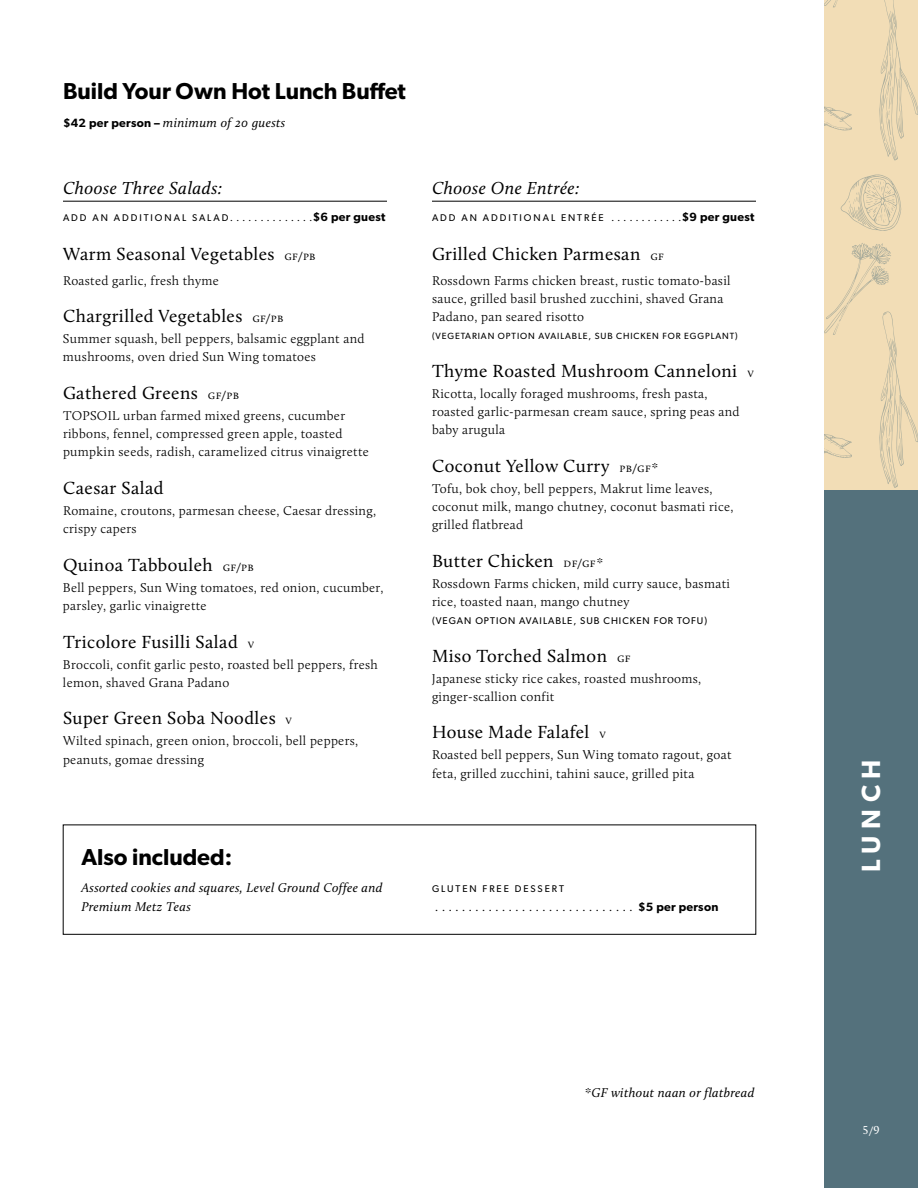
<style>
.page{position:relative;width:918px;height:1188px;background:#fff}
.page>*{position:absolute;margin:0;border:0;box-sizing:border-box;transform-origin:0 0}
.t1{font:600 26.4px "Gibson";letter-spacing:.25em;color:#fff}
.t2{font:600 23.1px "Gibson";color:#000}
.t3{font:18.15px "Calluna";letter-spacing:.025em;color:#000}
.t4{font:italic 18px "Calluna";letter-spacing:.025em;color:#000}
.t5{font:300 13.2px/18.1px "Calluna";letter-spacing:.025em;color:#000}
.t6{font:italic 13.2px/18.1px "Calluna";letter-spacing:.025em;color:#000}
.t7{font:600 12px "Gibson";letter-spacing:.025em;color:#000}
.t8{font:12px "Calluna";color:#fff}
.t9{font:9.75px "Gibson";letter-spacing:.2em;color:#000}
.t10{font:9.75px "Gibson";letter-spacing:.1em;color:#000}
.t11{font:9px "Gibson";letter-spacing:.1em;color:#000}
.s1{font-family:"Gibson";font-weight:600;font-style:normal;font-size:12px}
.s2{font-family:"Calluna";font-weight:300;font-size:12px}
.s3{font-weight:300;font-size:13.2px}
.s4{font-style:italic;font-size:13.2px}
.s5{font-family:"Gibson";font-weight:600;font-size:12px}
</style>
<div class="page">
<div style="left:824px;top:490px;width:94px;height:698px;background:#54717c"></div>
<div style="left:824px;top:0;width:94px;height:490px;background:#f2ddb6"></div>
<svg style="left:841px;top:174px;width:60px;height:57px"></svg>
<svg style="left:824px;top:0;width:94px;height:160px"></svg>
<svg style="left:824px;top:243px;width:94px;height:245px"></svg>
<hr style="left:63px;top:201px;width:324px;height:1px;background:#000">
<hr style="left:432px;top:201px;width:324px;height:1px;background:#000">
<h2 class="t2" style="left:63px;top:78px;width:344px">Build Your Own Hot Lunch Buffet</h2>
<p class="t6" style="left:63px;top:114px;width:224px"><span class="s1">$42 per person –</span> minimum of 20 guests</p>
<h3 class="t4" style="left:63px;top:177px;width:161px">Choose Three Salads:</h3>
<p class="t9" style="left:63px;top:211px;width:172px">ADD AN ADDITIONAL SALAD<span class="s2">.............</span></p>
<p class="t7" style="left:313px;top:209px;width:74px">$6 per guest</p>
<h3 class="t3" style="left:63px;top:243px;width:254px">Warm Seasonal Vegetables <span class="s3">gf/pb</span></h3>
<p class="t5" style="left:63px;top:271px;width:157px">Roasted garlic, fresh thyme</p>
<h3 class="t3" style="left:63px;top:305px;width:222px">Chargrilled Vegetables <span class="s3">gf/pb</span></h3>
<p class="t5" style="left:63px;top:330px;width:303px">Summer squash, bell peppers, balsamic eggplant and mushrooms, oven dried Sun Wing tomatoes</p>
<h3 class="t3" style="left:63px;top:382px;width:178px">Gathered Greens <span class="s3">gf/pb</span></h3>
<p class="t5" style="left:63px;top:407px;width:307px">TOPSOIL urban farmed mixed greens, cucumber ribbons, fennel, compressed green apple, toasted pumpkin seeds, radish, caramelized citrus vinaigrette</p>
<h3 class="t3" style="left:63px;top:477px;width:102px">Caesar Salad</h3>
<p class="t5" style="left:63px;top:502px;width:315px">Romaine, croutons, parmesan cheese, Caesar dressing, crispy capers</p>
<h3 class="t3" style="left:63px;top:554px;width:192px">Quinoa Tabbouleh <span class="s3">gf/pb</span></h3>
<p class="t5" style="left:63px;top:578px;width:322px">Bell peppers, Sun Wing tomatoes, red onion, cucumber, parsley, garlic vinaigrette</p>
<h3 class="t3" style="left:63px;top:630px;width:193px">Tricolore Fusilli Salad <span class="s3">v</span></h3>
<p class="t5" style="left:63px;top:655px;width:316px">Broccoli, confit garlic pesto, roasted bell peppers, fresh lemon, shaved Grana Padano</p>
<h3 class="t3" style="left:63px;top:707px;width:231px">Super Green Soba Noodles <span class="s3">v</span></h3>
<p class="t5" style="left:63px;top:732px;width:297px">Wilted spinach, green onion, broccoli, bell peppers, peanuts, gomae dressing</p>
<h3 class="t4" style="left:432px;top:177px;width:149px">Choose One Entrée:</h3>
<p class="t9" style="left:432px;top:211px;width:178px">ADD AN ADDITIONAL ENTRÉE <span class="s2">............</span></p>
<p class="t7" style="left:682px;top:209px;width:74px">$9 per guest</p>
<h3 class="t3" style="left:432px;top:243px;width:233px">Grilled Chicken Parmesan <span class="s3">gf</span></h3>
<p class="t5" style="left:432px;top:271px;width:300px">Rossdown Farms chicken breast, rustic tomato-basil sauce, grilled basil brushed zucchini, shaved Grana<br>Padano, pan seared risotto</p>
<p class="t11" style="left:432px;top:331px;width:307px">(VEGETARIAN OPTION AVAILABLE, SUB CHICKEN FOR EGGPLANT)</p>
<h3 class="t3" style="left:432px;top:360px;width:323px">Thyme Roasted Mushroom Canneloni <span class="s3">v</span></h3>
<p class="t5" style="left:432px;top:384px;width:309px">Ricotta, locally foraged mushrooms, fresh pasta, roasted garlic-parmesan cream sauce, spring peas and baby arugula</p>
<h3 class="t3" style="left:432px;top:455px;width:227px">Coconut Yellow Curry <span class="s3">pb/gf</span><span class="s4">*</span></h3>
<p class="t5" style="left:432px;top:479px;width:303px">Tofu, bok choy, bell peppers, Makrut lime leaves, coconut milk, mango chutney, coconut basmati rice, grilled flatbread</p>
<h3 class="t3" style="left:432px;top:549px;width:172px">Butter Chicken <span class="s3">df/gf</span><span class="s4">*</span></h3>
<p class="t5" style="left:432px;top:574px;width:300px">Rossdown Farms chicken, mild curry sauce, basmati rice, toasted naan, mango chutney</p>
<p class="t10" style="left:432px;top:615px;width:277px">(VEGAN OPTION AVAILABLE, SUB CHICKEN FOR TOFU)</p>
<h3 class="t3" style="left:432px;top:644px;width:200px">Miso Torched Salmon <span class="s3">gf</span></h3>
<p class="t5" style="left:432px;top:669px;width:271px">Japanese sticky rice cakes, roasted mushrooms, ginger-scallion confit</p>
<h3 class="t3" style="left:432px;top:721px;width:175px">House Made Falafel <span class="s3">v</span></h3>
<p class="t5" style="left:432px;top:746px;width:301px">Roasted bell peppers, Sun Wing tomato ragout, goat feta, grilled zucchini, tahini sauce, grilled pita</p>
<h2 class="t2" style="left:81px;top:843px;width:153px">Also included:</h2>
<p class="t6" style="left:81px;top:879px;width:303px">Assorted cookies and squares, Level Ground Coffee and<br>Premium Metz Teas</p>
<p class="t9" style="left:432px;top:883px;width:133px">GLUTEN FREE DESSERT</p>
<p class="t5" style="left:435px;top:897px;width:285px">. . . . . . . . . . . . . . . . . . . . . . . . . . . . . . <span class="s5">$5 per person</span></p>
<p class="t6" style="left:584px;top:1084px;width:171px">*GF without naan or flatbread</p>
<h1 class="t1" style="left:855px;top:872px;width:114px;rotate:-90deg">LUNCH</h1>
<p class="t8" style="left:863px;top:1123px;width:19px">5/9</p>
</div>
